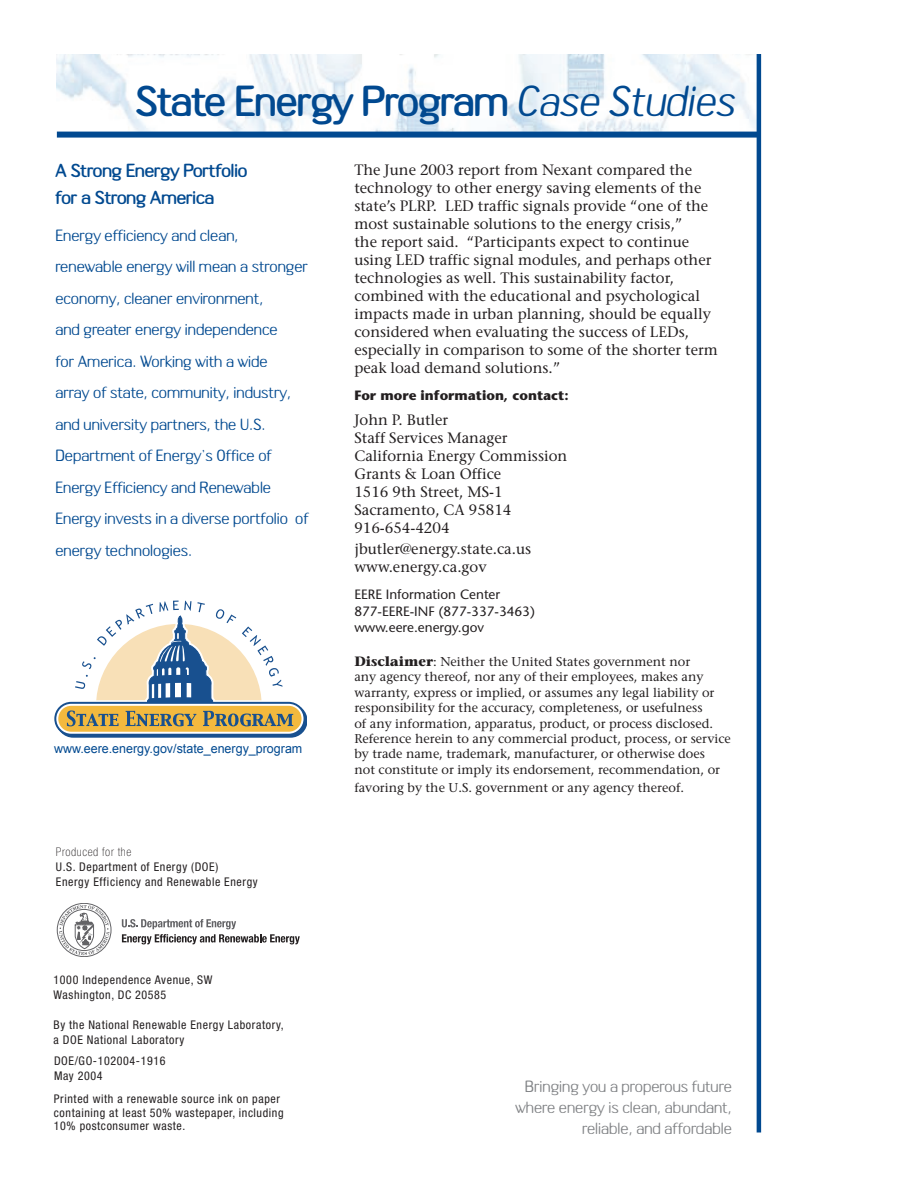
<style>
.page{position:relative;width:918px;height:1188px;background:#fff}
.page>*{position:absolute;margin:0;border:0;box-sizing:border-box;transform-origin:0 0}
.t1{font:700 48px "Felth Gothic";letter-spacing:-.005em;color:#014990}
.t2{font:700 21px/27px "Felth Gothic";color:#014990}
.t3{font:18px/31.5px "Felth Gothic";color:#014990}
.t4{font:18px/21px "Felth Gothic";color:#808285;text-align:right}
.t5{font:15px/18px "Stone Serif";color:#231f20}
.t6{font:13.5px/16.2px "Stone Sans";color:#231f20}
.t7{font:700 13.5px "Stone Sans";color:#231f20}
.t8{font:12.75px/15.3px "Stone Serif";color:#231f20}
.t9{font:12.75px "Arial";color:#014990}
.t10{font:condensed 12px/15px "Helvetica Neue LT Std";letter-spacing:.05em;color:#231f20}
.t11{font:100 condensed 12px "Helvetica Neue LT Std";letter-spacing:.05em;color:#231f20}
.s1{font-weight:400;font-style:italic}
.s2{font-weight:700;font-size:13.5px}
</style>
<div class="page">
<img style="left:57px;top:54px;width:700px;height:78px">
<div style="left:57px;top:132px;width:702px;height:6px;background:#014990"></div>
<hr style="left:757px;top:54px;width:4px;height:1078px;background:#014990">
<svg style="left:57px;top:903px;width:55px;height:54px"></svg>
<svg style="left:122px;top:919px;width:177px;height:25px"></svg>
<div style="left:54px;top:702px;width:252px;height:34px;border:6px solid #18508f;border-radius:14px"></div>
<svg style="left:57px;top:705px;width:246px;height:28px"></svg>
<svg style="left:67px;top:601px;width:226px;height:136px"></svg>
<h1 class="t1" style="left:136px;top:76px;width:602px">State Energy Program <span class="s1">Case Studies</span></h1>
<h2 class="t2" style="left:55px;top:157px;width:194px">A Strong Energy Portfolio for a Strong America</h2>
<p class="t3" style="left:55px;top:219px;width:255px">Energy efficiency and clean, renewable energy will mean a stronger economy, cleaner environment,<br>and greater energy independence<br>for America. Working with a wide<br>array of state, community, industry, and university partners, the U.S.<br>Department of Energy’s Office of Energy Efficiency and Renewable Energy invests in a diverse portfolio of energy technologies.</p>
<p class="t9" style="left:54px;top:742px;width:250px">www.eere.energy.gov/state_energy_program</p>
<p class="t11" style="left:56px;top:845px;width:77px">Produced for the</p>
<p class="t10" style="left:56px;top:860px;width:203px">U.S. Department of Energy (DOE)<br>Energy Efficiency and Renewable Energy</p>
<p class="t10" style="left:54px;top:972px;width:160px">1000 Independence Avenue, SW<br>Washington, DC 20585</p>
<p class="t10" style="left:54px;top:1017px;width:232px">By the National Renewable Energy Laboratory, a DOE National Laboratory</p>
<p class="t10" style="left:54px;top:1053px;width:113px">DOE/GO-102004-1916<br>May 2004</p>
<p class="t10" style="left:54px;top:1092px;width:231px;line-height:13.5px">Printed with a renewable source ink on paper containing at least 50% wastepaper, including<br>10% postconsumer waste.</p>
<p class="t5" style="left:354px;top:161px;width:365px">The June 2003 report from Nexant compared the technology to other energy saving elements of the state’s PLRP. LED traffic signals provide “one of the most sustainable solutions to the energy crisis,”<br>the report said. “Participants expect to continue using LED traffic signal modules, and perhaps other technologies as well. This sustainability factor, combined with the educational and psychological impacts made in urban planning, should be equally considered when evaluating the success of LEDs, especially in comparison to some of the shorter term peak load demand solutions.”</p>
<p class="t7" style="left:354px;top:387px;width:216px">For more information, contact:</p>
<p class="t5" style="left:354px;top:411px;width:214px">John P. Butler<br>Staff Services Manager<br>California Energy Commission<br>Grants &amp; Loan Office<br>1516 9th Street, MS-1<br>Sacramento, CA 95814<br>916-654-4204</p>
<p class="t5" style="left:354px;top:540px;width:178px">jbutler@energy.state.ca.us www.energy.ca.gov</p>
<p class="t6" style="left:354px;top:586px;width:182px">EERE Information Center<br>877-EERE-INF (877-337-3463) www.eere.energy.gov</p>
<p class="t8" style="left:354px;top:654px;width:378px"><span class="s2">Disclaimer</span>: Neither the United States government nor<br>any agency thereof, nor any of their employees, makes any warranty, express or implied, or assumes any legal liability or responsibility for the accuracy, completeness, or usefulness<br>of any information, apparatus, product, or process disclosed.<br>Reference herein to any commercial product, process, or service by trade name, trademark, manufacturer, or otherwise does<br>not constitute or imply its endorsement, recommendation, or</p>
<p class="t8" style="left:354px;top:779px;width:331px">favoring by the U.S. government or any agency thereof.</p>
<p class="t4" style="left:515px;top:1075px;width:218px">Bringing you a properous future where energy is clean, abundant, reliable, and affordable</p>
</div>
